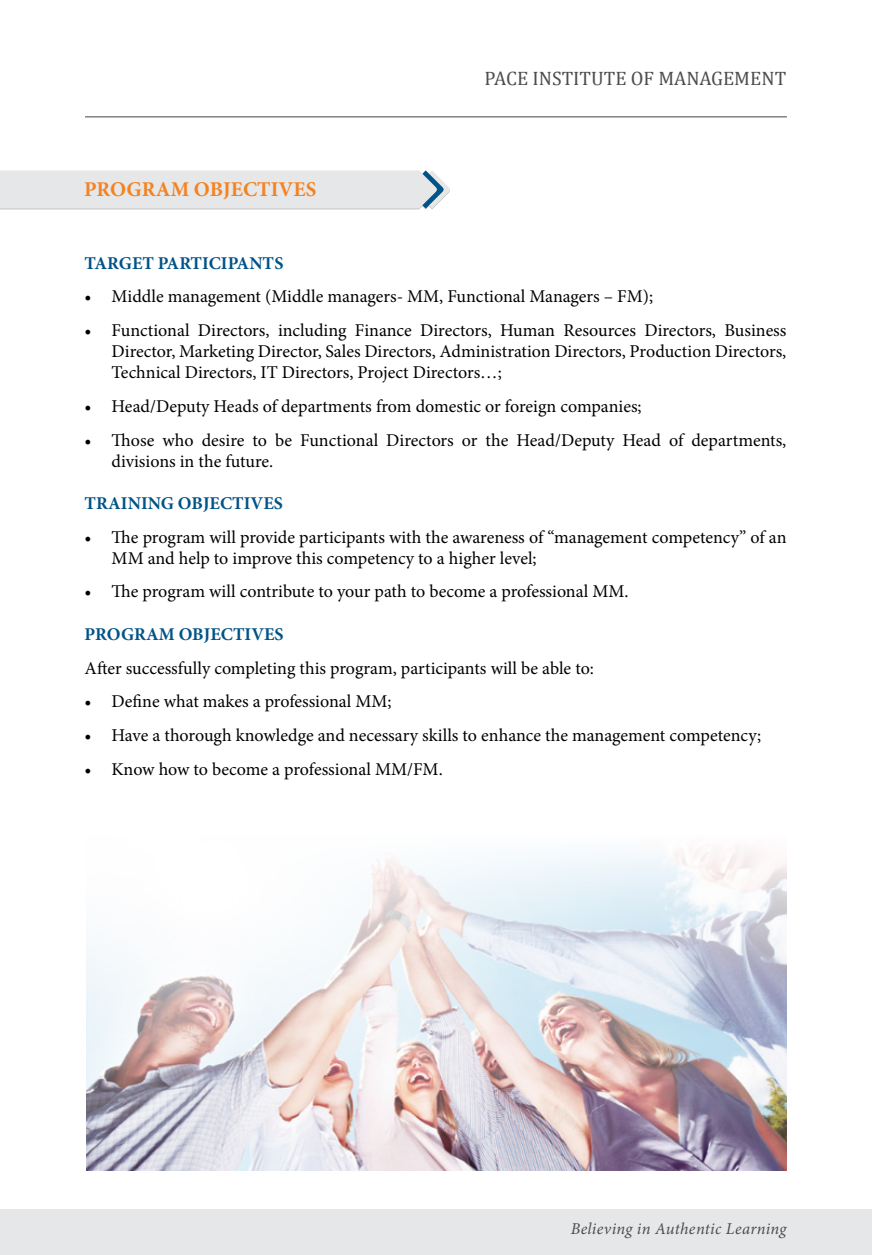
<style>
.page{position:relative;width:872px;height:1255px;background:#fff}
.page>*{position:absolute;margin:0;border:0;box-sizing:border-box;transform-origin:0 0}
.t1{font:700 21px "Minion Pro";color:#f58220}
.t2{font:19.5px "Cambria";color:#4d4d4f}
.t3{font:18px/21px "Minion Pro";color:#000}
.t4{font:700 18px "Minion Pro";color:#005387}
.t5{font:italic 16.5px "Minion Pro";letter-spacing:.015em;color:#4d4d4f}
</style>
<div class="page">
<img style="left:87px;top:849px;width:699px;height:321px">
<svg style="left:0;top:170px;width:450px;height:39px;background:#e3e5e6"></svg>
<hr style="left:85px;top:116px;width:702px;height:1px;background:#4d4d4f">
<div style="left:0;top:1209px;width:872px;height:45px;background:#e6e7e8"></div>
<p class="t1" style="left:84px;top:174px;width:234px">PROGRAM OBJECTIVES</p>
<p class="t2" style="left:484px;top:67px;width:303px">PACE INSTITUTE OF MANAGEMENT</p>
<p class="t4" style="left:85px;top:250px;width:200px">TARGET PARTICIPANTS</p>
<p class="t3" style="left:85px;top:286px;width:570px">• Middle management (Middle managers- MM, Functional Managers – FM);</p>
<p class="t3" style="left:112px;top:320px;width:676px;text-align:justify;text-indent:-27px">• Functional Directors, including Finance Directors, Human Resources Directors, Business Director, Marketing Director, Sales Directors, Administration Directors, Production Directors, Technical Directors, IT Directors, Project Directors…;</p>
<p class="t3" style="left:85px;top:395px;width:558px">• Head/Deputy Heads of departments from domestic or foreign companies;</p>
<p class="t3" style="left:112px;top:429px;width:676px;text-indent:-27px">• Those who desire to be Functional Directors or the Head/Deputy Head of departments, divisions in the future.</p>
<p class="t4" style="left:85px;top:490px;width:200px">TRAINING OBJECTIVES</p>
<p class="t3" style="left:112px;top:526px;width:676px;text-indent:-27px">• The program will provide participants with the awareness of “management competency” of an<br>MM and help to improve this competency to a higher level;</p>
<p class="t3" style="left:85px;top:581px;width:545px">• The program will contribute to your path to become a professional MM.</p>
<p class="t4" style="left:85px;top:621px;width:201px">PROGRAM OBJECTIVES</p>
<p class="t3" style="left:85px;top:657px;width:511px">After successfully completing this program, participants will be able to:</p>
<p class="t3" style="left:85px;top:691px;width:309px">• Define what makes a professional MM;</p>
<p class="t3" style="left:85px;top:725px;width:678px">• Have a thorough knowledge and necessary skills to enhance the management competency;</p>
<p class="t3" style="left:85px;top:758px;width:360px">• Know how to become a professional MM/FM.</p>
<p class="t5" style="left:571px;top:1217px;width:217px">Believing in Authentic Learning</p>
</div>
